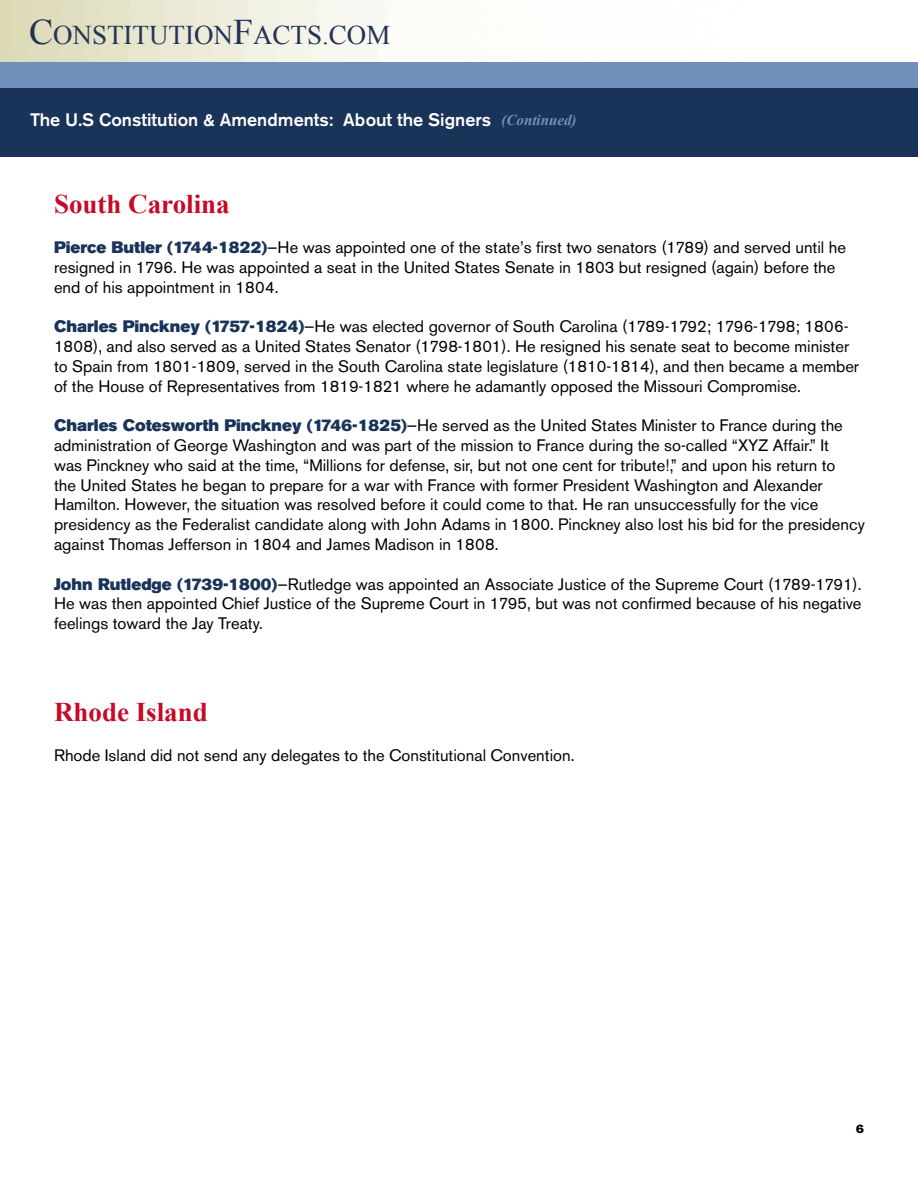
<style>
.page{position:relative;width:918px;height:1188px;background:#fff}
.page>*{position:absolute;margin:0;border:0;box-sizing:border-box;transform-origin:0 0}
.t1{font:700 27px "Times New Roman";color:#c60a27}
.t2{font:27px "Times New Roman";color:#235}
.t3{font:500 18px "Akzidenz Grotesk BE";color:#fff}
.t4{font:16.5px/19.8px "Akzidenz Grotesk BE";color:#000}
.t5{font:italic 700 15px "Times New Roman";color:#708fba}
.t6{font:12px "Akzidenz Grotesk BE Super";color:#000}
.s1{font-size:36px}
.s2{font-family:"Akzidenz Grotesk BE Super";color:#1a3359}
</style>
<div class="page">
<div style="left:1px;top:84px;width:917px;height:73px;background:#1a3359"></div>
<div style="left:0;top:62px;width:918px;height:26px;background:#708fba"></div>
<h1 class="t2" style="left:29px;top:19px;width:363px"><span class="s1">C</span>ONSTITUTION<span class="s1">F</span>ACTS.COM</h1>
<p class="t3" style="left:30px;top:109px;width:463px">The U.S Constitution &amp; Amendments: About the Signers</p>
<p class="t5" style="left:502px;top:111px;width:77px">(Continued)</p>
<h1 class="t1" style="left:54px;top:189px;width:177px">South Carolina</h1>
<p class="t4" style="left:54px;top:237px;width:793px"><span class="s2">Pierce Butler (1744-1822)</span>—He was appointed one of the state’s first two senators (1789) and served until he resigned in 1796. He was appointed a seat in the United States Senate in 1803 but resigned (again) before the end of his appointment in 1804.</p>
<p class="t4" style="left:54px;top:317px;width:807px"><span class="s2">Charles Pinckney (1757-1824)</span>—He was elected governor of South Carolina (1789-1792; 1796-1798; 1806- 1808), and also served as a United States Senator (1798-1801). He resigned his senate seat to become minister to Spain from 1801-1809, served in the South Carolina state legislature (1810-1814), and then became a member of the House of Representatives from 1819-1821 where he adamantly opposed the Missouri Compromise.</p>
<p class="t4" style="left:54px;top:416px;width:812px"><span class="s2">Charles Cotesworth Pinckney (1746-1825)</span>—He served as the United States Minister to France during the administration of George Washington and was part of the mission to France during the so-called “XYZ Affair.” It<br>was Pinckney who said at the time, “Millions for defense, sir, but not one cent for tribute!,” and upon his return to<br>the United States he began to prepare for a war with France with former President Washington and Alexander Hamilton. However, the situation was resolved before it could come to that. He ran unsuccessfully for the vice presidency as the Federalist candidate along with John Adams in 1800. Pinckney also lost his bid for the presidency against Thomas Jefferson in 1804 and James Madison in 1808.</p>
<p class="t4" style="left:54px;top:574px;width:809px;text-align:justify"><span class="s2">John Rutledge (1739-1800)</span>—Rutledge was appointed an Associate Justice of the Supreme Court (1789-1791).<br>He was then appointed Chief Justice of the Supreme Court in 1795, but was not confirmed because of his negative feelings toward the Jay Treaty.</p>
<h1 class="t1" style="left:54px;top:696px;width:155px">Rhode Island</h1>
<p class="t4" style="left:54px;top:745px;width:522px">Rhode Island did not send any delegates to the Constitutional Convention.</p>
<p class="t6" style="left:856px;top:1122px;width:9px">6</p>
</div>
